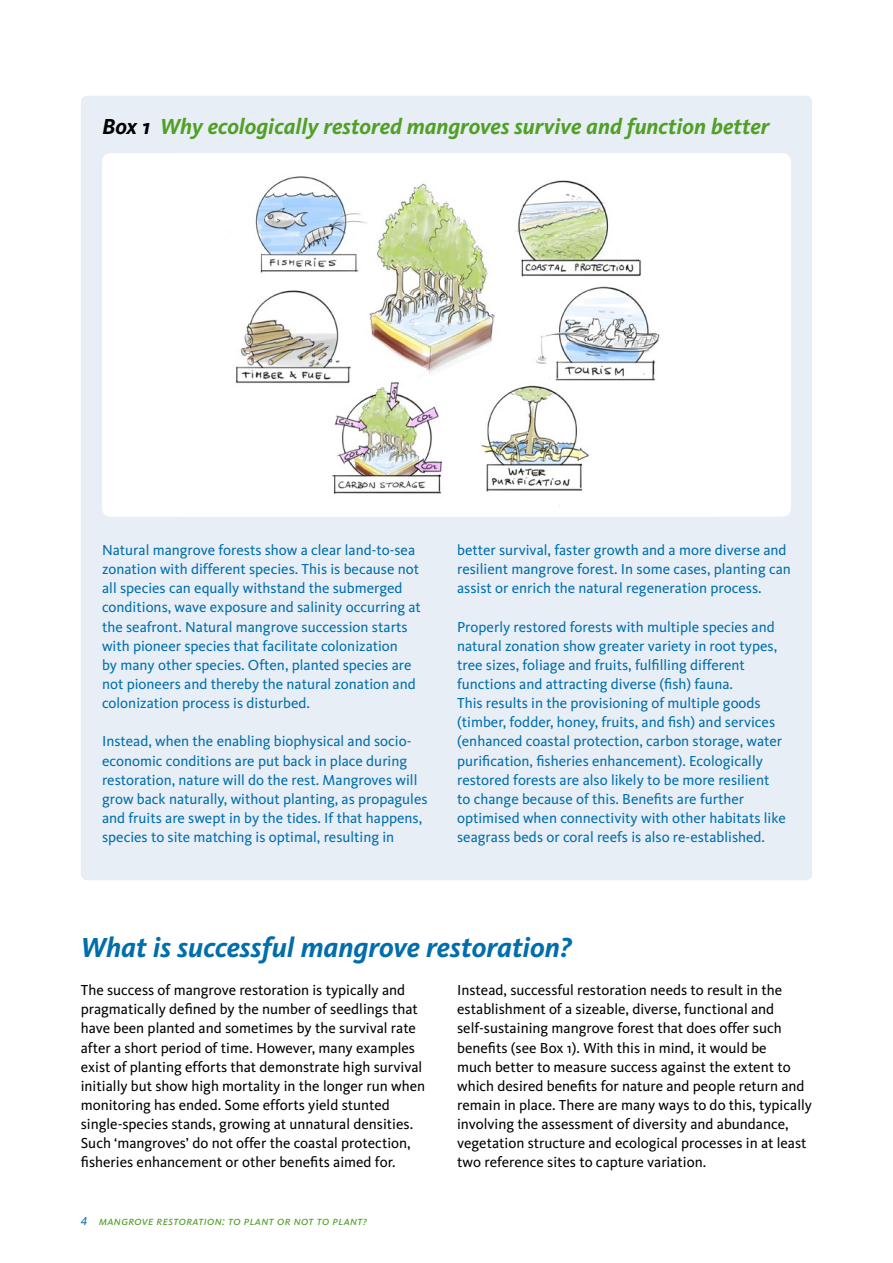
<style>
.page{position:relative;width:893px;height:1263px;background:#fff}
.page>*{position:absolute;margin:0;border:0;box-sizing:border-box;transform-origin:0 0}
.t1{font:italic 700 28.5px "Kievit";color:#006eab}
.t2{font:italic 700 22.5px "Kievit";color:#51a025}
.t3{font:15px/19.2px "Kievit";color:#006eab}
.t4{font:15px/19.2px "Kievit";color:#000}
.t5{font:12px "Kievit Book SC Italic";letter-spacing:.02em;color:#51a025}
.s1{color:#000}
.s2{color:#006eab}
</style>
<div class="page">
<div style="left:81px;top:96px;width:731px;height:784px;background:#e7eef6;border-radius:6px"></div>
<div style="left:102px;top:153px;width:689px;height:364px;background:#fff;border-radius:9px"></div>
<img style="left:235px;top:176px;width:425px;height:331px">
<h2 class="t2" style="left:102px;top:113px;width:669px"><span class="s1">Box 1</span> Why ecologically restored mangroves survive and function better</h2>
<p class="t3" style="left:102px;top:540px;width:320px">Natural mangrove forests show a clear land-to-sea zonation with different species. This is because not all species can equally withstand the submerged conditions, wave exposure and salinity occurring at the seafront. Natural mangrove succession starts with pioneer species that facilitate colonization<br>by many other species. Often, planted species are not pioneers and thereby the natural zonation and colonization process is disturbed.</p>
<p class="t3" style="left:102px;top:731px;width:327px">Instead, when the enabling biophysical and socio&shy;economic conditions are put back in place during restoration, nature will do the rest. Mangroves will grow back naturally, without planting, as propagules and fruits are swept in by the tides. If that happens, species to site matching is optimal, resulting in</p>
<p class="t3" style="left:457px;top:540px;width:335px">better survival, faster growth and a more diverse and resilient mangrove forest. In some cases, planting can assist or enrich the natural regeneration process.</p>
<p class="t3" style="left:457px;top:617px;width:330px">Properly restored forests with multiple species and natural zonation show greater variety in root types, tree sizes, foliage and fruits, fulfilling different functions and attracting diverse (fish) fauna.<br>This results in the provisioning of multiple goods (timber, fodder, honey, fruits, and fish) and services (enhanced coastal protection, carbon storage, water purification, fisheries enhancement). Ecologically restored forests are also likely to be more resilient to change because of this. Benefits are further optimised when connectivity with other habitats like seagrass beds or coral reefs is also re-established.</p>
<h1 class="t1" style="left:81px;top:930px;width:492px">What is successful mangrove restoration?</h1>
<p class="t4" style="left:81px;top:980px;width:346px">The success of mangrove restoration is typically and pragmatically defined by the number of seedlings that have been planted and sometimes by the survival rate after a short period of time. However, many examples exist of planting efforts that demonstrate high survival initially but show high mortality in the longer run when monitoring has ended. Some efforts yield stunted single-species stands, growing at unnatural densities.<br>Such ‘mangroves’ do not offer the coastal protection, fisheries enhancement or other benefits aimed for.</p>
<p class="t5" style="left:81px;top:1213px;width:288px"><span class="s2">4</span> mangrove restoration: to plant or not to plant?</p>
<p class="t4" style="left:457px;top:980px;width:356px">Instead, successful restoration needs to result in the establishment of a sizeable, diverse, functional and self-sustaining mangrove forest that does offer such benefits (see Box 1). With this in mind, it would be<br>much better to measure success against the extent to which desired benefits for nature and people return and remain in place. There are many ways to do this, typically involving the assessment of diversity and abundance, vegetation structure and ecological processes in at least two reference sites to capture variation.</p>
</div>
